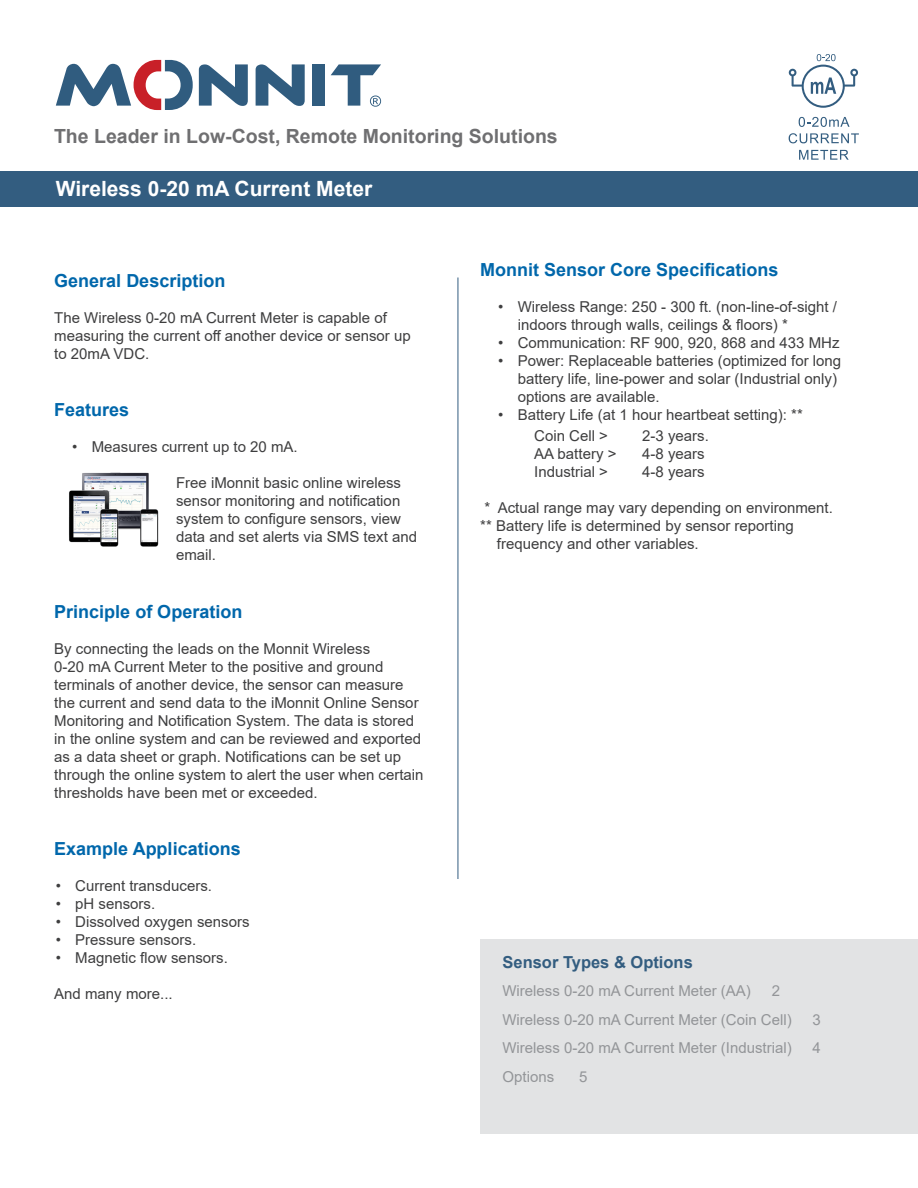
<style>
.page{position:relative;width:918px;height:1188px;background:#fff}
.page>*{position:absolute;margin:0;border:0;box-sizing:border-box;transform-origin:0 0}
.t1{font:700 21px "Arial";color:#fff}
.t2{font:700 19.5px "Arial";color:#6f6f71}
.t3{font:700 18px "Arial";color:#0067ab}
.TOC_title{font:700 16.5px "Arial";color:#335d80}
.t4{font:15px/18px "Arial";color:#3e3e3f}
.t5{font:15px "Arial";color:#939598}
</style>
<div class="page">
<div style="left:480px;top:939px;width:438px;height:195px;background:#e2e3e4"></div>
<div style="left:0;top:171px;width:918px;height:35px;background:#335d80"></div>
<div style="left:312px;top:64px;width:13px;height:42px;background:#305c7f"></div>
<svg style="left:256px;top:64px;width:49px;height:42px"></svg>
<svg style="left:199px;top:64px;width:49px;height:42px"></svg>
<svg style="left:56px;top:59px;width:137px;height:51px"></svg>
<svg style="left:331px;top:64px;width:50px;height:43px"></svg>
<hr style="left:458px;top:278px;width:1px;height:601px;background:#335d80">
<svg style="left:799px;top:117px;width:51px;height:10px"></svg>
<svg style="left:789px;top:133px;width:70px;height:10px"></svg>
<svg style="left:799px;top:150px;width:50px;height:10px"></svg>
<svg style="left:789px;top:54px;width:69px;height:54px"></svg>
<img style="left:69px;top:472px;width:90px;height:75px">
<h2 class="t2" style="left:54px;top:123px;width:505px">The Leader in Low-Cost, Remote Monitoring Solutions</h2>
<p class="t1" style="left:56px;top:174px;width:318px">Wireless 0-20 mA Current Meter</p>
<p class="t3" style="left:54px;top:268px;width:173px">General Description</p>
<p class="t4" style="left:54px;top:308px;width:358px">The Wireless 0-20 mA Current Meter is capable of measuring the current off another device or sensor up to 20mA VDC.</p>
<p class="t3" style="left:54px;top:397px;width:77px">Features</p>
<p class="t4" style="left:72px;top:438px;width:227px">• Measures current up to 20 mA.</p>
<p class="t4" style="left:176px;top:474px;width:242px">Free iMonnit basic online wireless sensor monitoring and notification system to configure sensors, view data and set alerts via SMS text and email.</p>
<p class="t3" style="left:54px;top:599px;width:190px">Principle of Operation</p>
<p class="t4" style="left:54px;top:639px;width:317px">By connecting the leads on the Monnit Wireless</p>
<p class="t4" style="left:54px;top:657px;width:371px">0-20 mA Current Meter to the positive and ground terminals of another device, the sensor can measure the current and send data to the iMonnit Online Sensor Monitoring and Notification System. The data is stored in the online system and can be reviewed and exported as a data sheet or graph. Notifications can be set up through the online system to alert the user when certain thresholds have been met or exceeded.</p>
<p class="t3" style="left:54px;top:836px;width:188px">Example Applications</p>
<p class="t4" style="left:56px;top:877px;width:158px">• Current transducers.</p>
<p class="t4" style="left:56px;top:895px;width:101px">• pH sensors.</p>
<p class="t4" style="left:56px;top:913px;width:195px">• Dissolved oxygen sensors</p>
<p class="t4" style="left:56px;top:931px;width:142px">• Pressure sensors.</p>
<p class="t4" style="left:56px;top:949px;width:174px">• Magnetic flow sensors.</p>
<p class="t4" style="left:54px;top:985px;width:120px">And many more...</p>
<h2 class="t3" style="left:480px;top:257px;width:300px">Monnit Sensor Core Specifications</h2>
<p class="t4" style="left:518px;top:297px;width:321px;text-indent:-20px">• Wireless Range: 250 - 300 ft. (non-line-of-sight / indoors through walls, ceilings &amp; floors) *</p>
<p class="t4" style="left:498px;top:333px;width:343px">• Communication: RF 900, 920, 868 and 433 MHz</p>
<p class="t4" style="left:518px;top:351px;width:325px;text-indent:-20px">• Power: Replaceable batteries (optimized for long battery life, line-power and solar (Industrial only) options are available.</p>
<p class="t4" style="left:534px;top:404px;width:270px;line-height:21px;text-indent:-36px">• Battery Life (at 1 hour heartbeat setting): **<br>Coin Cell &gt;</p>
<p class="t4" style="left:642px;top:426px;width:68px">2-3 years.</p>
<p class="t4" style="left:534px;top:444px;width:84px">AA battery &gt;</p>
<p class="t4" style="left:642px;top:444px;width:64px">4-8 years</p>
<p class="t4" style="left:534px;top:462px;width:75px">Industrial &gt;</p>
<p class="t4" style="left:642px;top:462px;width:64px">4-8 years</p>
<p class="t4" style="left:484px;top:498px;width:350px">* Actual range may vary depending on environment.</p>
<p class="t4" style="left:480px;top:516px;width:315px">** Battery life is determined by sensor reporting</p>
<p class="t4" style="left:497px;top:534px;width:203px">frequency and other variables.</p>
<p class="TOC_title" style="left:502px;top:950px;width:192px">Sensor Types &amp; Options</p>
<p class="t5" style="left:502px;top:980px;width:250px">Wireless 0-20 mA Current Meter (AA)</p>
<p class="t5" style="left:772px;top:980px;width:10px">2</p>
<p class="t5" style="left:502px;top:1009px;width:291px">Wireless 0-20 mA Current Meter (Coin Cell)</p>
<p class="t5" style="left:813px;top:1009px;width:10px">3</p>
<p class="t5" style="left:502px;top:1037px;width:291px">Wireless 0-20 mA Current Meter (Industrial)</p>
<p class="t5" style="left:813px;top:1037px;width:10px">4</p>
<p class="t5" style="left:502px;top:1066px;width:53px">Options</p>
<p class="t5" style="left:579px;top:1066px;width:10px">5</p>
</div>
